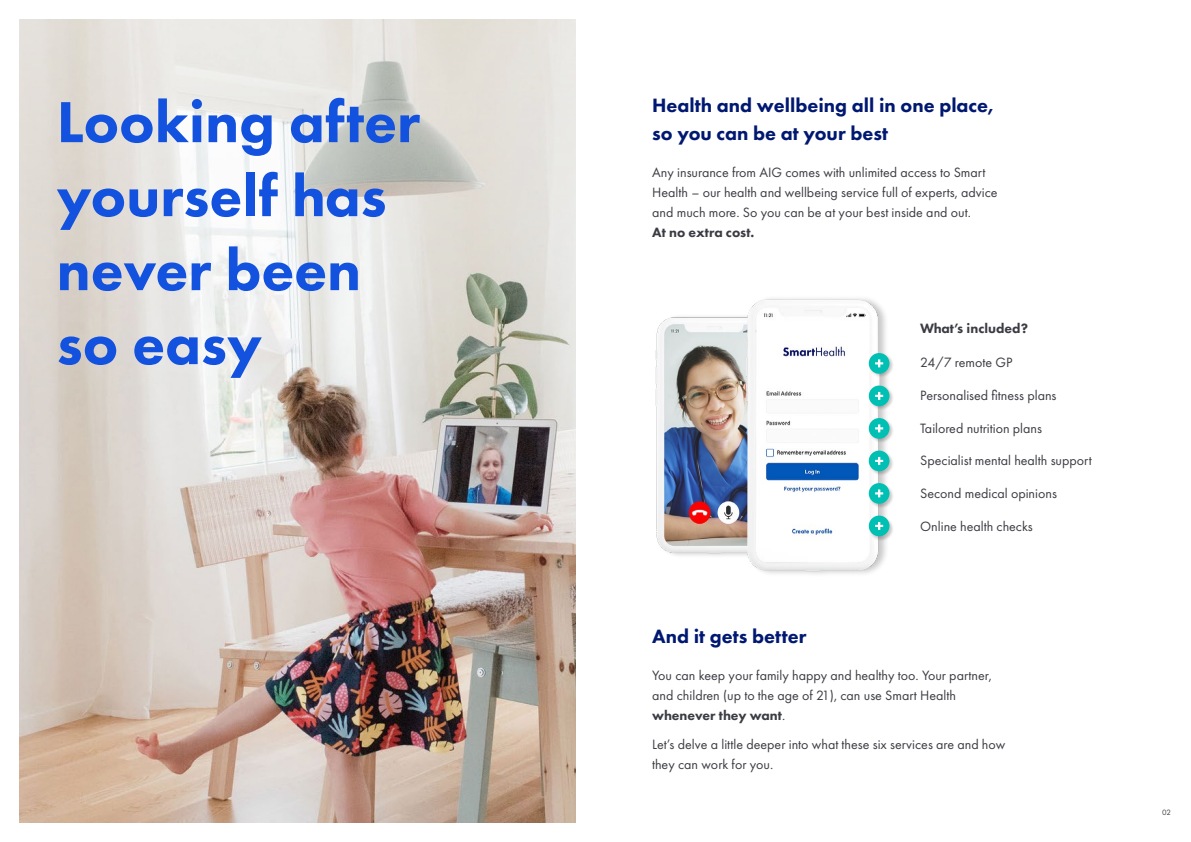
<style>
.page{position:relative;width:1191px;height:842px;background:#fff}
.page>*{position:absolute;margin:0;border:0;box-sizing:border-box;transform-origin:0 0}
.t1{font:800 60px/74px "Futura PT";color:#1352de}
.t2{font:800 20px/28px "Futura PT";color:#001871}
.t3{font:14px/20px "Futura PT";color:#3b3c43}
.t4{font:800 14px "Futura PT";color:#3b3c43}
.t5{font:8px "Futura PT";color:#3b3c43}
.s1{font-weight:800}
</style>
<div class="page">
<img style="left:20px;top:411px;width:555px;height:411px">
<svg style="left:19px;top:19px;width:557px;height:392px;background:#dfddd8"></svg>
<img style="left:655px;top:316px;width:57px;height:240px">
<img style="left:712px;top:298px;width:174px;height:276px">
<div style="left:868px;top:352px;width:26px;height:189px;background:#000;opacity:.22"></div>
<div style="left:868px;top:353px;width:21px;height:21px;background:#00bfb3;border-radius:50%"></div>
<svg style="left:875px;top:359px;width:8px;height:8px"></svg>
<div style="left:868px;top:418px;width:21px;height:21px;background:#00bfb3;border-radius:50%"></div>
<svg style="left:875px;top:424px;width:8px;height:8px"></svg>
<div style="left:868px;top:483px;width:21px;height:21px;background:#00bfb3;border-radius:50%"></div>
<svg style="left:875px;top:489px;width:8px;height:8px"></svg>
<div style="left:868px;top:386px;width:21px;height:20px;background:#00bfb3;border-radius:50%"></div>
<svg style="left:875px;top:392px;width:8px;height:8px"></svg>
<div style="left:868px;top:451px;width:21px;height:20px;background:#00bfb3;border-radius:50%"></div>
<svg style="left:875px;top:457px;width:8px;height:8px"></svg>
<div style="left:868px;top:516px;width:21px;height:20px;background:#00bfb3;border-radius:50%"></div>
<svg style="left:875px;top:522px;width:8px;height:8px"></svg>
<h1 class="t1" style="left:57px;top:84px;width:365px">Looking after yourself has never been so easy</h1>
<h2 class="t2" style="left:652px;top:91px;width:343px">Health and wellbeing all in one place, so you can be at your best</h2>
<p class="t3" style="left:652px;top:162px;width:347px">Any insurance from AIG comes with unlimited access to Smart<br>Health – our health and wellbeing service full of experts, advice and much more. So you can be at your best inside and out.</p>
<p class="t4" style="left:652px;top:223px;width:104px">At no extra cost.</p>
<p class="t4" style="left:920px;top:320px;width:109px">What’s included?</p>
<p class="t3" style="left:920px;top:352px;width:94px">24/7 remote GP</p>
<p class="t3" style="left:920px;top:385px;width:138px">Personalised fitness plans</p>
<p class="t3" style="left:920px;top:418px;width:123px">Tailored nutrition plans</p>
<p class="t3" style="left:920px;top:451px;width:173px">Specialist mental health support</p>
<p class="t3" style="left:920px;top:483px;width:138px">Second medical opinions</p>
<p class="t3" style="left:920px;top:516px;width:114px">Online health checks</p>
<h2 class="t2" style="left:652px;top:622px;width:156px">And it gets better</h2>
<p class="t3" style="left:652px;top:665px;width:341px">You can keep your family happy and healthy too. Your partner, and children (up to the age of 21), can use Smart Health <span class="s1">whenever they want</span>.</p>
<p class="t3" style="left:652px;top:734px;width:354px">Let’s delve a little deeper into what these six services are and how they can work for you.</p>
<p class="t5" style="left:1162px;top:808px;width:11px">02</p>
</div>
